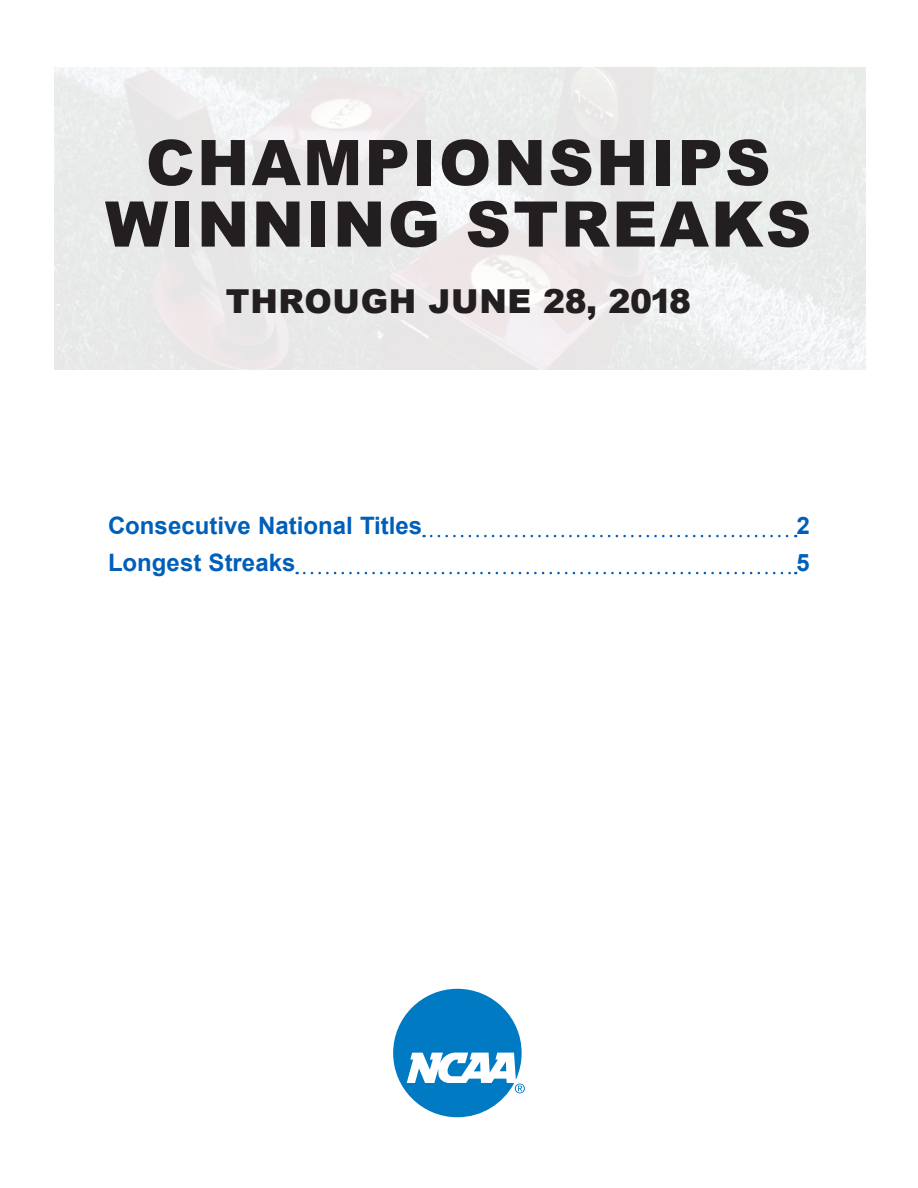
<style>
.page{position:relative;width:918px;height:1188px;background:#fff}
.page>*{position:absolute;margin:0;border:0;box-sizing:border-box;transform-origin:0 0}
.t1{font:900 63px/61.5px "Arial";letter-spacing:.035em;color:#231f20;text-align:center}
.t2{font:900 33px "Arial";letter-spacing:.02em;color:#231f20}
.t3{font:700 24px "Arial";color:#005fb9}
</style>
<div class="page">
<svg style="left:431px;top:535px;width:365px;height:2px"></svg>
<svg style="left:304px;top:572px;width:492px;height:2px"></svg>
<svg style="left:393px;top:989px;width:132px;height:128px"></svg>
<h1 class="t1" style="left:105px;top:130px;width:708px">CHAMPIONSHIPS<br>WINNING STREAKS</h1>
<h2 class="t2" style="left:226px;top:277px;width:467px">THROUGH JUNE 28, 2018</h2>
<p class="t3" style="left:108px;top:508px;width:316px">Consecutive National Titles</p>
<p class="t3" style="left:796px;top:508px;width:15px">2</p>
<p class="t3" style="left:108px;top:545px;width:189px">Longest Streaks</p>
<p class="t3" style="left:796px;top:545px;width:15px">5</p>
</div>
